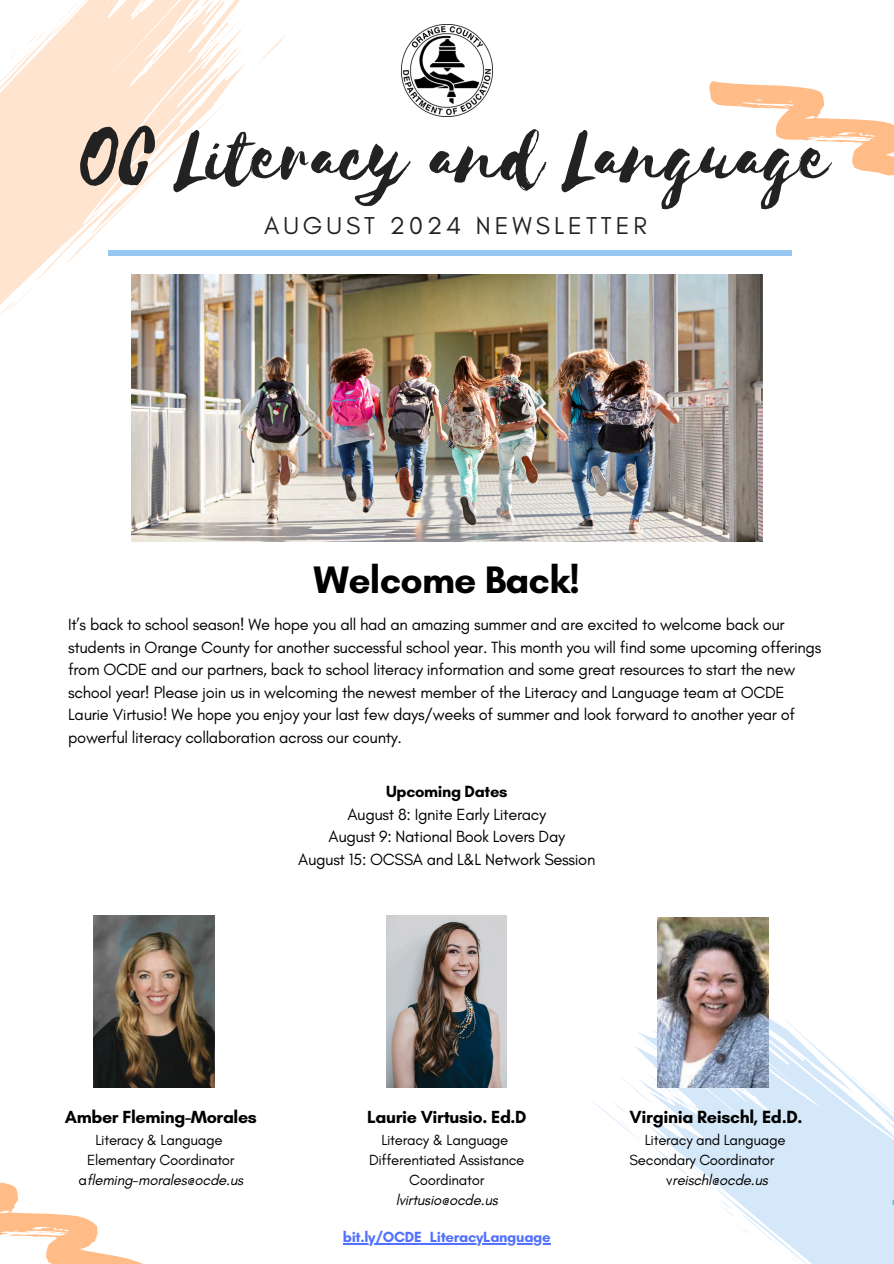
<style>
.page{position:relative;width:894px;height:1264px;background:#fff}
.page>*{position:absolute;margin:0;border:0;box-sizing:border-box;transform-origin:0 0}
.t1{font:87px "Selima";color:#222}
.t2{font:700 39px "Glacial Indifference";letter-spacing:-.02em;color:#000}
.t3{font:24.75px "Glacial Indifference";letter-spacing:.16em;color:#222}
.t4{font:700 18px "Glacial Indifference";letter-spacing:-.02em;color:#000001}
.t5{font:700 17.85px "Glacial Indifference";letter-spacing:-.02em;color:#000001}
.t6{font:16.5px/22.5px "Glacial Indifference";letter-spacing:-.02em;color:#000}
.t7{font:15px "Glacial Indifference";letter-spacing:-.02em;color:#000001}
.t8{font:italic 15px "Glacial Indifference";letter-spacing:-.02em;color:#000001}
.t9{font:700 15px "Glacial Indifference";letter-spacing:-.02em;color:#5271ff}
.s1{font-weight:700}
.s2{font-style:normal}
</style>
<div class="page">
<svg style="left:0;top:0;width:286px;height:328px"></svg>
<img style="left:132px;top:275px;width:630px;height:266px">
<svg style="left:709px;top:81px;width:184px;height:95px"></svg>
<svg style="left:0;top:1182px;width:141px;height:81px"></svg>
<div style="left:108px;top:250px;width:683px;height:5px;background:#97c7f2"></div>
<svg style="left:591px;top:959px;width:302px;height:304px"></svg>
<img style="left:401px;top:25px;width:91px;height:91px">
<img style="left:94px;top:915px;width:120px;height:172px">
<img style="left:386px;top:915px;width:120px;height:172px">
<img style="left:656px;top:917px;width:112px;height:170px">
<hr style="left:343px;top:1242px;width:207px;height:1px;background:#5271ff">
<p class="t1" style="left:81px;top:110px;width:750px">OC Literacy and Language</p>
<p class="t3" style="left:264px;top:211px;width:384px">AUGUST 2024 NEWSLETTER</p>
<p class="t2" style="left:313px;top:555px;width:268px">Welcome Back!</p>
<p class="t6" style="left:68px;top:613px;width:754px">It’s back to school season! We hope you all had an amazing summer and are excited to welcome back our students in Orange County for another successful school year. This month you will find some upcoming offerings from OCDE and our partners, back to school literacy information and some great resources to start the new school year! Please join us in welcoming the newest member of the Literacy and Language team at OCDE Laurie Virtusio! We hope you enjoy your last few days/weeks of summer and look forward to another year of powerful literacy collaboration across our county.</p>
<p class="t6" style="left:298px;top:780px;width:299px;text-align:center"><span class="s1">Upcoming Dates<br></span>August 8: Ignite Early Literacy<br>August 9: National Book Lovers Day<br>August 15: OCSSA and L&amp;L Network Session</p>
<p class="t5" style="left:65px;top:1106px;width:194px">Amber Fleming-Morales</p>
<p class="t7" style="left:95px;top:1130px;width:128px">Literacy &amp; Language</p>
<p class="t7" style="left:87px;top:1150px;width:149px">Elementary Coordinator</p>
<p class="t8" style="left:78px;top:1170px;width:166px"><span class="s2">a</span>fleming-morales@ocde.us</p>
<p class="t5" style="left:367px;top:1106px;width:161px">Laurie Virtusio. Ed.D</p>
<p class="t7" style="left:381px;top:1130px;width:128px">Literacy &amp; Language</p>
<h4 class="t7" style="left:369px;top:1150px;width:157px">Differentiated Assistance</h4>
<p class="t7" style="left:409px;top:1170px;width:77px">Coordinator</p>
<p class="t8" style="left:395px;top:1191px;width:103px">lvirtusio@ocde.us</p>
<h4 class="t9" style="left:343px;top:1227px;width:209px">bit.ly/OCDE_LiteracyLanguage</h4>
<h4 class="t4" style="left:629px;top:1106px;width:174px">Virginia Reischl, Ed.D.</h4>
<h4 class="t7" style="left:644px;top:1130px;width:142px">Literacy and Language</h4>
<h4 class="t7" style="left:629px;top:1150px;width:146px">Secondary Coordinator</h4>
<h4 class="t8" style="left:666px;top:1170px;width:103px"><span class="s2">v</span>reischl@ocde.us</h4>
</div>
